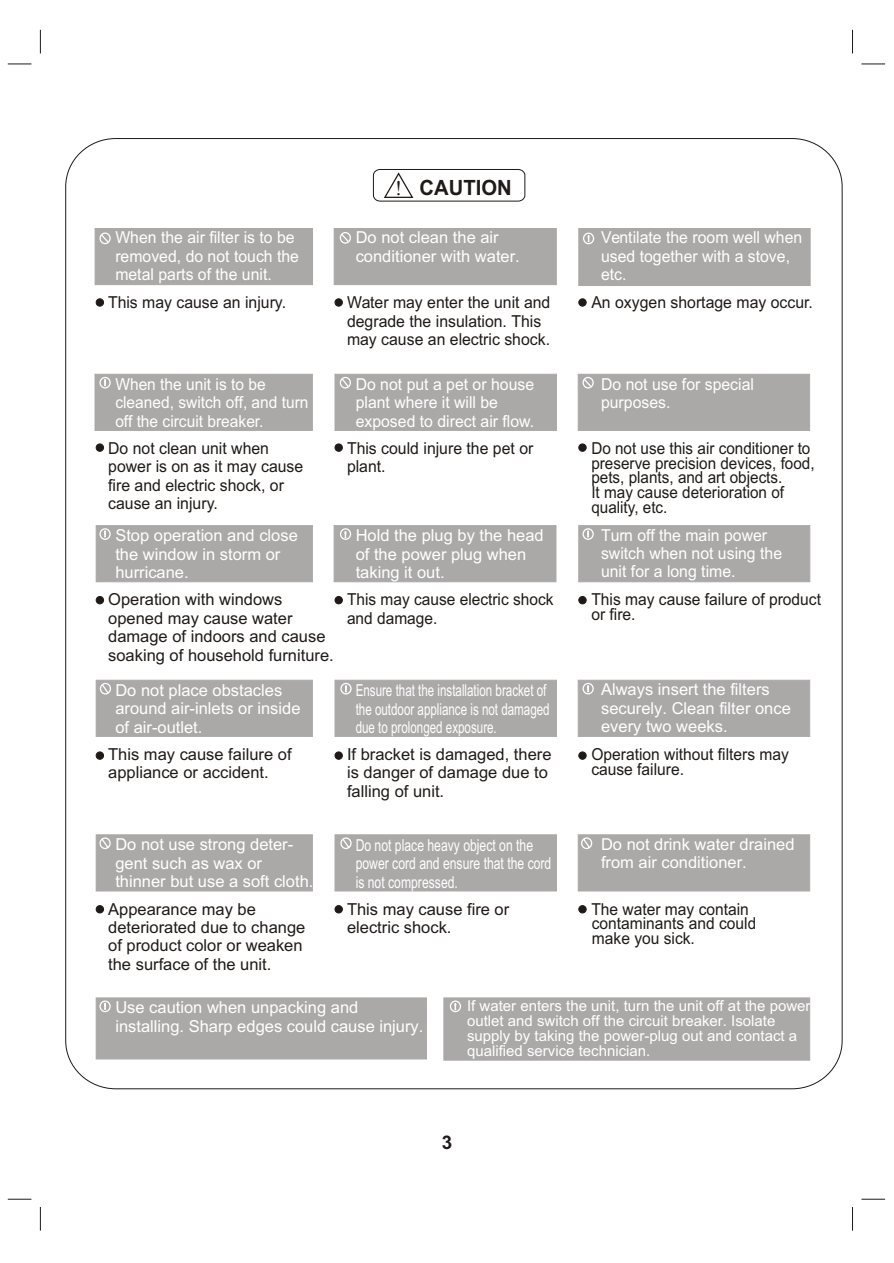
<style>
.page{position:relative;width:894px;height:1263px;background:#fff}
.page>*{position:absolute;margin:0;border:0;box-sizing:border-box;transform-origin:0 0}
.t1{font:700 21px "Arial";color:#1f1a17;scale:.96 1}
.t2{font:700 18.75px "Arial";color:#1f1a17}
.t3{font:16.5px/18.5px "Arial";color:#fff}
.t4{font:16.5px/18.5px "Arial";color:#1f1a17}
.t5{font:16.5px/18.5px "Arial";color:#fff;scale:.96 1}
.t6{font:16.5px/18.5px "Arial";color:#1f1a17;scale:.96 1}
.t7{font:16.5px/14.7px "Arial";color:#1f1a17;scale:.94 1}
.t8{font:16.5px/14.7px "Arial";color:#1f1a17;scale:.93 1}
.t9{font:16.5px/18.5px "Arial";color:#fff;scale:.7 1}
.t10{font:16.5px/18.5px "Arial";color:#fff;scale:.74 1}
.t11{font:16.5px/18.5px "Arial";color:#fff;scale:.94 1}
.t12{font:15px/15.1px "Arial";color:#fff}
.t13{font:9px "Times New Roman";color:#fff}
.s1{font-family:"Times New Roman";font-weight:400}
</style>
<div class="page">
<div style="left:373px;top:169px;width:152px;height:32px;border:1px solid #1f1a17;border-radius:6px"></div>
<svg style="left:384px;top:172px;width:30px;height:26px"></svg>
<div style="left:95px;top:228px;width:218px;height:57px;background:#aba8a8"></div>
<div style="left:95px;top:374px;width:218px;height:57px;background:#aba8a8"></div>
<div style="left:96px;top:525px;width:217px;height:57px;background:#aba8a8"></div>
<div style="left:96px;top:998px;width:331px;height:61px;background:#aba8a8"></div>
<div style="left:334px;top:228px;width:222px;height:57px;background:#aba8a8"></div>
<div style="left:335px;top:374px;width:222px;height:57px;background:#aba8a8"></div>
<div style="left:334px;top:525px;width:222px;height:57px;background:#aba8a8"></div>
<div style="left:579px;top:228px;width:231px;height:58px;background:#aba8a8"></div>
<div style="left:578px;top:374px;width:232px;height:57px;background:#aba8a8"></div>
<div style="left:579px;top:525px;width:231px;height:57px;background:#aba8a8"></div>
<div style="left:444px;top:998px;width:366px;height:62px;background:#aba8a8"></div>
<svg style="left:8px;top:64px;width:23px;height:1px"></svg>
<svg style="left:40px;top:30px;width:1px;height:23px"></svg>
<svg style="left:8px;top:1199px;width:23px;height:1px"></svg>
<svg style="left:40px;top:1207px;width:1px;height:24px"></svg>
<svg style="left:861px;top:64px;width:24px;height:1px"></svg>
<svg style="left:852px;top:30px;width:1px;height:23px"></svg>
<svg style="left:861px;top:1199px;width:24px;height:1px"></svg>
<svg style="left:852px;top:1207px;width:1px;height:24px"></svg>
<div style="left:583px;top:233px;width:11px;height:11px;border:1px solid #fff;border-radius:50%"></div>
<div style="left:99px;top:233px;width:12px;height:11px;border:1px solid #fff;border-radius:50%"></div>
<svg style="left:100px;top:233px;width:10px;height:11px"></svg>
<div style="left:340px;top:232px;width:11px;height:12px;border:1px solid #fff;border-radius:50%"></div>
<svg style="left:340px;top:232px;width:10px;height:11px"></svg>
<div style="left:99px;top:377px;width:12px;height:12px;border:1px solid #fff;border-radius:50%"></div>
<div style="left:583px;top:377px;width:11px;height:12px;border:1px solid #fff;border-radius:50%"></div>
<svg style="left:582px;top:377px;width:11px;height:11px"></svg>
<div style="left:340px;top:377px;width:11px;height:12px;border:1px solid #fff;border-radius:50%"></div>
<svg style="left:341px;top:377px;width:9px;height:11px"></svg>
<div style="left:99px;top:528px;width:12px;height:12px;border:1px solid #fff;border-radius:50%"></div>
<div style="left:99px;top:1001px;width:12px;height:11px;border:1px solid #fff;border-radius:50%"></div>
<div style="left:340px;top:528px;width:11px;height:12px;border:1px solid #fff;border-radius:50%"></div>
<div style="left:583px;top:528px;width:11px;height:12px;border:1px solid #fff;border-radius:50%"></div>
<div style="left:450px;top:1001px;width:11px;height:11px;border:1px solid #fff;border-radius:50%"></div>
<div style="left:96px;top:680px;width:217px;height:57px;background:#aba8a8"></div>
<div style="left:96px;top:835px;width:217px;height:56px;background:#aba8a8"></div>
<div style="left:335px;top:680px;width:222px;height:57px;background:#aba8a8"></div>
<div style="left:335px;top:835px;width:222px;height:56px;background:#aba8a8"></div>
<div style="left:578px;top:680px;width:232px;height:57px;background:#aba8a8"></div>
<div style="left:578px;top:835px;width:232px;height:56px;background:#aba8a8"></div>
<div style="left:100px;top:683px;width:11px;height:12px;border:1px solid #fff;border-radius:50%"></div>
<svg style="left:99px;top:837px;width:12px;height:12px"></svg>
<svg style="left:340px;top:837px;width:12px;height:12px"></svg>
<div style="left:340px;top:683px;width:12px;height:12px;border:1px solid #fff;border-radius:50%"></div>
<div style="left:583px;top:683px;width:11px;height:12px;border:1px solid #fff;border-radius:50%"></div>
<svg style="left:100px;top:683px;width:10px;height:12px"></svg>
<div style="left:96px;top:299px;width:8px;height:7px;background:#1f1a17;border:1px solid #1f1a17;border-radius:50%"></div>
<div style="left:335px;top:299px;width:8px;height:7px;background:#1f1a17;border:1px solid #1f1a17;border-radius:50%"></div>
<div style="left:579px;top:299px;width:7px;height:7px;background:#1f1a17;border:1px solid #1f1a17;border-radius:50%"></div>
<div style="left:96px;top:444px;width:8px;height:7px;background:#1f1a17;border:1px solid #1f1a17;border-radius:50%"></div>
<div style="left:335px;top:444px;width:8px;height:7px;background:#1f1a17;border:1px solid #1f1a17;border-radius:50%"></div>
<div style="left:579px;top:444px;width:7px;height:7px;background:#1f1a17;border:1px solid #1f1a17;border-radius:50%"></div>
<div style="left:96px;top:596px;width:8px;height:8px;background:#1f1a17;border:1px solid #1f1a17;border-radius:50%"></div>
<div style="left:335px;top:596px;width:8px;height:8px;background:#1f1a17;border:1px solid #1f1a17;border-radius:50%"></div>
<div style="left:579px;top:596px;width:7px;height:8px;background:#1f1a17;border:1px solid #1f1a17;border-radius:50%"></div>
<div style="left:96px;top:752px;width:8px;height:7px;background:#1f1a17;border:1px solid #1f1a17;border-radius:50%"></div>
<div style="left:96px;top:905px;width:8px;height:8px;background:#1f1a17;border:1px solid #1f1a17;border-radius:50%"></div>
<div style="left:335px;top:905px;width:8px;height:8px;background:#1f1a17;border:1px solid #1f1a17;border-radius:50%"></div>
<div style="left:579px;top:905px;width:7px;height:8px;background:#1f1a17;border:1px solid #1f1a17;border-radius:50%"></div>
<div style="left:579px;top:752px;width:7px;height:7px;background:#1f1a17;border:1px solid #1f1a17;border-radius:50%"></div>
<div style="left:335px;top:752px;width:8px;height:7px;background:#1f1a17;border:1px solid #1f1a17;border-radius:50%"></div>
<svg style="left:581px;top:837px;width:12px;height:12px"></svg>
<p class="t5" style="left:115px;top:230px;width:193px">When the air filter is to be removed, do not touch the metal parts of the unit.</p>
<p class="t6" style="left:108px;top:295px;width:187px">This may cause an injury.</p>
<p class="t11" style="left:115px;top:376px;width:207px">When the unit is to be cleaned, switch off, and turn off the circuit breaker.</p>
<p class="t6" style="left:108px;top:440px;width:205px">Do not clean unit when power is on as it may cause fire and electric shock, or cause an injury.</p>
<p class="t3" style="left:115px;top:528px;width:184px">Stop operation and close the window in storm or hurricane.</p>
<p class="t4" style="left:108px;top:592px;width:186px">Operation with windows opened may cause water</p>
<p class="t4" style="left:108px;top:629px;width:227px">damage of indoors and cause soaking of household furniture.</p>
<p class="t3" style="left:115px;top:682px;width:187px">Do not place obstacles around air-inlets or inside of air-outlet.</p>
<p class="t4" style="left:108px;top:746px;width:185px">This may cause failure of</p>
<p class="t4" style="left:108px;top:765px;width:162px">appliance or accident.</p>
<p class="t1" style="left:395px;top:179px;width:123px"><span class="s1">!</span> CAUTION</p>
<p class="t3" style="left:356px;top:230px;width:166px">Do not clean the air conditioner with water.</p>
<p class="t6" style="left:347px;top:295px;width:213px">Water may enter the unit and degrade the insulation. This may cause an electric shock.</p>
<p class="t5" style="left:356px;top:376px;width:187px">Do not put a pet or house plant where it will be exposed to direct air flow.</p>
<p class="t6" style="left:347px;top:440px;width:196px">This could injure the pet or plant.</p>
<p class="t3" style="left:356px;top:528px;width:190px">Hold the plug by the head of the power plug when taking it out.</p>
<p class="t7" style="left:347px;top:592px;width:221px;line-height:18.5px">This may cause electric shock and damage.</p>
<p class="t9" style="left:356px;top:683px;width:279px">Ensure that the installation bracket of the outdoor appliance is not damaged due to prolonged exposure.</p>
<p class="t4" style="left:347px;top:746px;width:206px">If bracket is damaged, there is danger of damage due to falling of unit.</p>
<p class="t5" style="left:601px;top:230px;width:211px">Ventilate the room well when used together with a stove, etc.</p>
<p class="t6" style="left:591px;top:295px;width:232px">An oxygen shortage may occur.</p>
<p class="t13" style="left:587px;top:235px;width:4px">!</p>
<p class="t5" style="left:601px;top:376px;width:161px">Do not use for special purposes.</p>
<p class="t8" style="left:591px;top:442px;width:242px">Do not use this air conditioner to preserve precision devices, food, pets, plants, and art objects.<br>It may cause deterioration of quality, etc.</p>
<p class="t5" style="left:601px;top:527px;width:190px">Turn off the main power switch when not using the unit for a long time.</p>
<p class="t7" style="left:591px;top:594px;width:246px">This may cause failure of product or fire.</p>
<p class="t3" style="left:601px;top:682px;width:191px">Always insert the filters securely. Clean filter once every two weeks.</p>
<p class="t7" style="left:591px;top:748px;width:212px">Operation without filters may cause failure.</p>
<p class="t3" style="left:115px;top:837px;width:200px">Do not use strong deter&shy;gent such as wax or thinner but use a soft cloth.</p>
<p class="t4" style="left:108px;top:901px;width:199px">Appearance may be deteriorated due to change of product color or weaken</p>
<p class="t4" style="left:108px;top:956px;width:165px">the surface of the unit.</p>
<p class="t10" style="left:356px;top:837px;width:266px">Do not place heavy object on the power cord and ensure that the cord is not compressed.</p>
<p class="t3" style="left:601px;top:836px;width:195px">Do not drink water drained from air conditioner.</p>
<p class="t4" style="left:347px;top:901px;width:164px">This may cause fire or</p>
<p class="t7" style="left:591px;top:896px;width:169px;line-height:29.2px">The water may contain make you sick.</p>
<p class="t7" style="left:592px;top:918px;width:176px">contaminants and could</p>
<p class="t4" style="left:347px;top:920px;width:106px">electric shock.</p>
<p class="t3" style="left:115px;top:1000px;width:310px">Use caution when unpacking and installing. Sharp edges could cause injury.</p>
<p class="t12" style="left:467px;top:999px;width:345px">If water enters the unit, turn the unit off at the power outlet and switch off the circuit breaker. Isolate supply by taking the power-plug out and contact a qualified service technician.</p>
<p class="t2" style="left:442px;top:1135px;width:12px">3</p>
</div>
